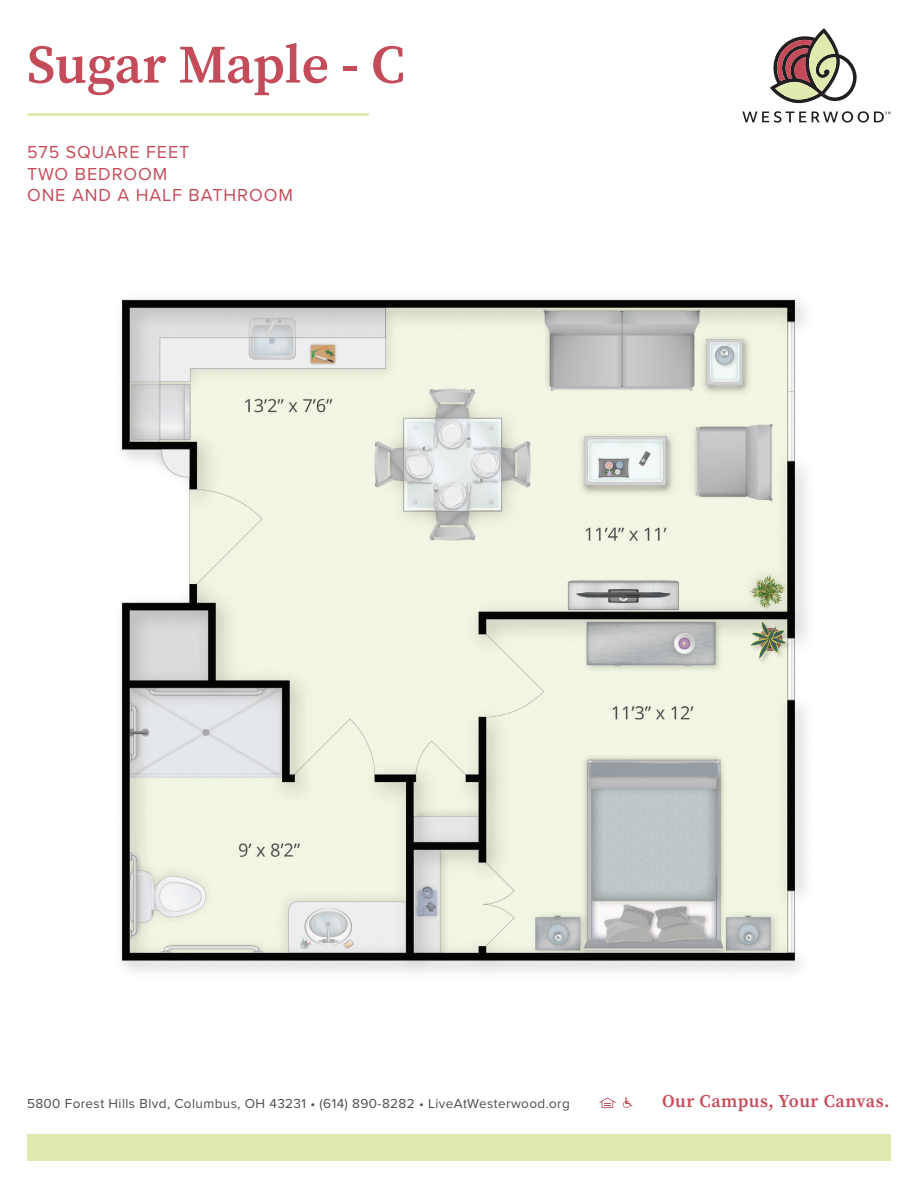
<style>
.page{position:relative;width:918px;height:1188px;background:#fff}
.page>*{position:absolute;margin:0;border:0;box-sizing:border-box;transform-origin:0 0}
.t1{font:54px "Source Serif Variable";letter-spacing:-.01em;color:#c44c5a}
.t2{font:18px/21.6px "Proxima Nova";letter-spacing:.05em;color:#c44c5a}
.t3{font:18px "Source Serif Variable";letter-spacing:.03em;color:#c44c5a}
.t4{font:13.5px "Proxima Nova";letter-spacing:.03em;color:#4b4c4d}
</style>
<div class="page">
<img style="left:120px;top:298px;width:687px;height:675px">
<div style="left:27px;top:1134px;width:864px;height:27px;background:#deeaae"></div>
<svg style="left:770px;top:28px;width:87px;height:75px"></svg>
<svg style="left:742px;top:111px;width:64px;height:12px"></svg>
<svg style="left:812px;top:111px;width:79px;height:12px"></svg>
<hr style="left:28px;top:113px;width:340px;height:3px;background:#deeaae">
<svg style="left:599px;top:1097px;width:17px;height:11px"></svg>
<svg style="left:623px;top:1097px;width:9px;height:11px"></svg>
<h1 class="t1" style="left:27px;top:29px;width:379px">Sugar Maple - C</h1>
<h2 class="t2" style="left:27px;top:141px;width:267px">575 SQUARE FEET<br>TWO BEDROOM<br>ONE AND A HALF BATHROOM</h2>
<p class="t4" style="left:27px;top:1094px;width:544px">5800 Forest Hills Blvd, Columbus, OH 43231 • (614) 890-8282 • LiveAtWesterwood.org</p>
<h2 class="t3" style="left:662px;top:1089px;width:229px">Our Campus, Your Canvas.</h2>
</div>
